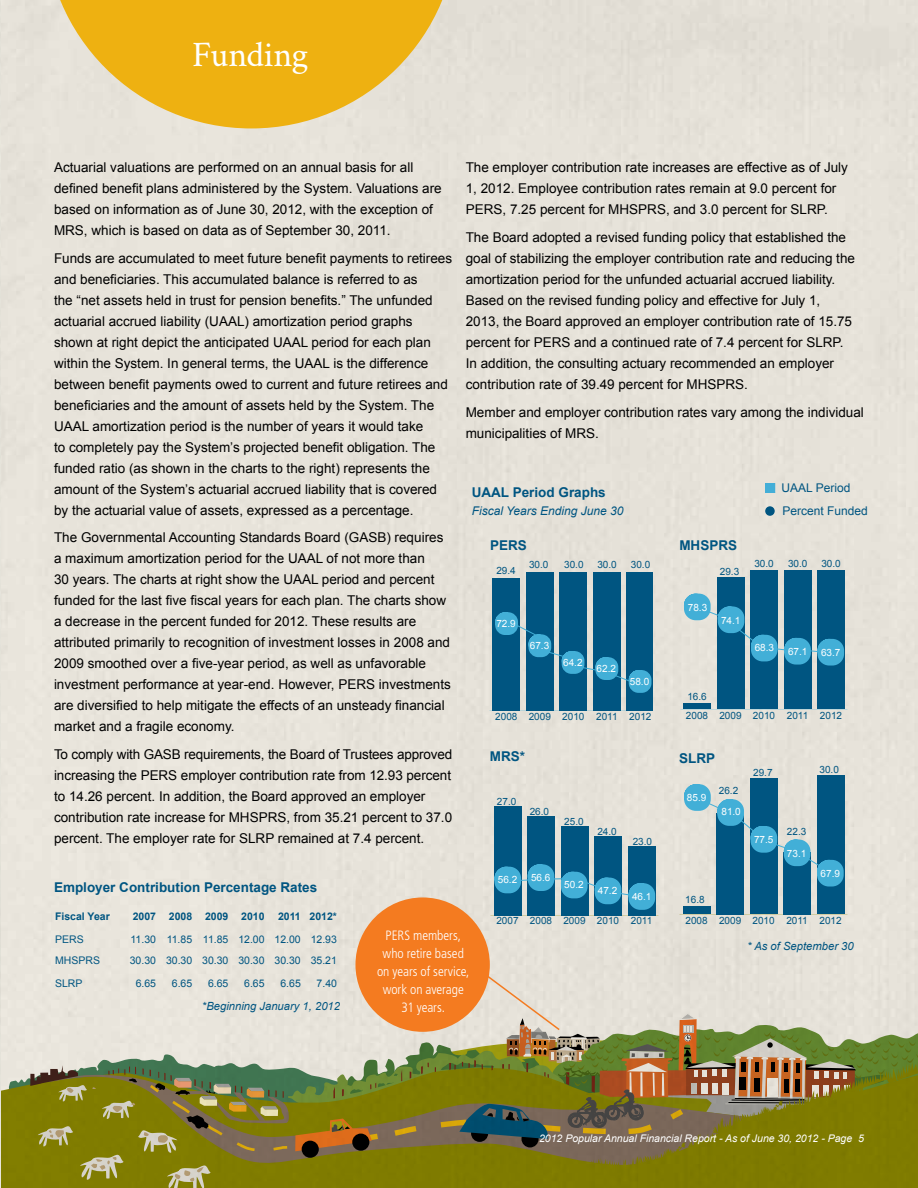
<style>
.page{position:relative;width:918px;height:1188px;background:#fff}
.page>*{position:absolute;margin:0;border:0;box-sizing:border-box;transform-origin:0 0}
.t1{font:36px "Crimson";letter-spacing:-.005em;color:#fff}
.t2{font:13.5px/21px "Arial";color:#000}
.t3{font:700 13.5px "Arial";color:#005581}
.t4{font:300 condensed 13.5px/18px "Frutiger LT Std";letter-spacing:-.005em;color:#fff;text-align:center}
.t5{font:italic 12px "Arial";color:#005581}
.t6{font:12px "Arial";color:#005581}
.t7{font:italic 11.25px "Arial";color:#005581}
.t8{font:10.5px "Arial";color:#005581}
.t9{font:italic 10.5px "Arial";color:#fff}
.t10{font:700 10.5px "Arial";color:#005581}
.t11{font:10.05px "Arial";color:#005581}
.t12{font:10.05px "Arial";color:#fff}
</style>
<div class="page">
<div style="left:1px;top:0;width:917px;height:1062px;background:#e7e3da"></div>
<div style="left:493px;top:578px;width:27px;height:133px;background:#005581"></div>
<div style="left:526px;top:572px;width:27px;height:139px;background:#005581"></div>
<div style="left:560px;top:572px;width:27px;height:139px;background:#005581"></div>
<div style="left:593px;top:572px;width:27px;height:139px;background:#005581"></div>
<div style="left:627px;top:572px;width:26px;height:139px;background:#005581"></div>
<svg style="left:495px;top:612px;width:157px;height:81px"></svg>
<div style="left:683px;top:703px;width:28px;height:6px;background:#005581"></div>
<div style="left:717px;top:578px;width:27px;height:131px;background:#005581"></div>
<div style="left:750px;top:571px;width:28px;height:138px;background:#005581"></div>
<div style="left:784px;top:571px;width:27px;height:138px;background:#005581"></div>
<div style="left:817px;top:571px;width:28px;height:138px;background:#005581"></div>
<svg style="left:684px;top:594px;width:160px;height:72px"></svg>
<div style="left:683px;top:906px;width:27px;height:8px;background:#005581"></div>
<div style="left:717px;top:813px;width:27px;height:101px;background:#005581"></div>
<div style="left:750px;top:779px;width:27px;height:135px;background:#005581"></div>
<div style="left:784px;top:852px;width:27px;height:62px;background:#005581"></div>
<div style="left:817px;top:776px;width:27px;height:138px;background:#005581"></div>
<svg style="left:684px;top:784px;width:160px;height:103px"></svg>
<div style="left:494px;top:806px;width:27px;height:109px;background:#005581"></div>
<div style="left:527px;top:816px;width:28px;height:99px;background:#005581"></div>
<div style="left:561px;top:826px;width:27px;height:89px;background:#005581"></div>
<div style="left:594px;top:836px;width:28px;height:79px;background:#005581"></div>
<div style="left:628px;top:846px;width:27px;height:69px;background:#005581"></div>
<svg style="left:494px;top:864px;width:161px;height:46px"></svg>
<svg style="left:765px;top:483px;width:10px;height:10px"></svg>
<svg style="left:765px;top:506px;width:10px;height:10px"></svg>
<svg style="left:45px;top:0;width:413px;height:128px;background:#ebc052"></svg>
<svg style="left:7px;top:924px;width:911px;height:264px;background:#aca875"></svg>
<div style="left:355px;top:897px;width:135px;height:135px;background:#f47b20;border-radius:50%"></div>
<img style="left:0;top:0;width:1px;height:1188px">
<h1 class="t1" style="left:192px;top:30px;width:118px">Funding</h1>
<p class="t2" style="left:54px;top:157px;width:389px">Actuarial valuations are performed on an annual basis for all defined benefit plans administered by the System. Valuations are based on information as of June 30, 2012, with the exception of MRS, which is based on data as of September 30, 2011.</p>
<p class="t2" style="left:54px;top:248px;width:400px">Funds are accumulated to meet future benefit payments to retirees and beneficiaries. This accumulated balance is referred to as<br>the “net assets held in trust for pension benefits.” The unfunded actuarial accrued liability (UAAL) amortization period graphs shown at right depict the anticipated UAAL period for each plan within the System. In general terms, the UAAL is the difference between benefit payments owed to current and future retirees and beneficiaries and the amount of assets held by the System. The UAAL amortization period is the number of years it would take<br>to completely pay the System’s projected benefit obligation. The funded ratio (as shown in the charts to the right) represents the amount of the System’s actuarial accrued liability that is covered by the actuarial value of assets, expressed as a percentage.</p>
<p class="t2" style="left:54px;top:527px;width:398px">The Governmental Accounting Standards Board (GASB) requires a maximum amortization period for the UAAL of not more than<br>30 years. The charts at right show the UAAL period and percent funded for the last five fiscal years for each plan. The charts show a decrease in the percent funded for 2012. These results are attributed primarily to recognition of investment losses in 2008 and 2009 smoothed over a five-year period, as well as unfavorable investment performance at year-end. However, PERS investments are diversified to help mitigate the effects of an unsteady financial market and a fragile economy.</p>
<p class="t2" style="left:54px;top:744px;width:400px">To comply with GASB requirements, the Board of Trustees approved increasing the PERS employer contribution rate from 12.93 percent to 14.26 percent. In addition, the Board approved an employer contribution rate increase for MHSPRS, from 35.21 percent to 37.0 percent. The employer rate for SLRP remained at 7.4 percent.</p>
<p class="t2" style="left:466px;top:157px;width:384px">The employer contribution rate increases are effective as of July<br>1, 2012. Employee contribution rates remain at 9.0 percent for<br>PERS, 7.25 percent for MHSPRS, and 3.0 percent for SLRP.</p>
<p class="t2" style="left:466px;top:227px;width:391px">The Board adopted a revised funding policy that established the goal of stabilizing the employer contribution rate and reducing the amortization period for the unfunded actuarial accrued liability.<br>Based on the revised funding policy and effective for July 1, 2013, the Board approved an employer contribution rate of 15.75 percent for PERS and a continued rate of 7.4 percent for SLRP.<br>In addition, the consulting actuary recommended an employer contribution rate of 39.49 percent for MHSPRS.</p>
<p class="t2" style="left:466px;top:401px;width:400px">Member and employer contribution rates vary among the individual municipalities of MRS.</p>
<p class="t3" style="left:472px;top:483px;width:136px">UAAL Period Graphs</p>
<p class="t5" style="left:472px;top:503px;width:153px">Fiscal Years Ending June 30</p>
<p class="t3" style="left:490px;top:536px;width:38px">PERS</p>
<p class="t3" style="left:679px;top:536px;width:59px">MHSPRS</p>
<p class="t11" style="left:496px;top:564px;width:21px">29.4</p>
<p class="t11" style="left:529px;top:557px;width:21px">30.0</p>
<p class="t11" style="left:564px;top:558px;width:21px">30.0</p>
<p class="t11" style="left:597px;top:558px;width:21px">30.0</p>
<p class="t11" style="left:631px;top:558px;width:21px">30.0</p>
<p class="t12" style="left:496px;top:617px;width:21px">72.9</p>
<p class="t12" style="left:530px;top:639px;width:21px">67.3</p>
<p class="t12" style="left:563px;top:656px;width:21px">64.2</p>
<p class="t12" style="left:597px;top:662px;width:21px">62.2</p>
<p class="t12" style="left:630px;top:675px;width:21px">58.0</p>
<p class="t12" style="left:688px;top:601px;width:21px">78.3</p>
<p class="t11" style="left:720px;top:565px;width:21px">29.3</p>
<p class="t12" style="left:721px;top:614px;width:21px">74.1</p>
<p class="t11" style="left:687px;top:690px;width:21px">16.6</p>
<p class="t6" style="left:781px;top:480px;width:70px">UAAL Period</p>
<p class="t6" style="left:783px;top:503px;width:87px">Percent Funded</p>
<p class="t11" style="left:754px;top:557px;width:21px">30.0</p>
<p class="t11" style="left:788px;top:557px;width:21px">30.0</p>
<p class="t11" style="left:821px;top:557px;width:21px">30.0</p>
<p class="t12" style="left:755px;top:641px;width:21px">68.3</p>
<p class="t12" style="left:788px;top:644px;width:21px">67.1</p>
<p class="t12" style="left:821px;top:646px;width:21px">63.7</p>
<p class="t11" style="left:495px;top:710px;width:158px">2008 2009 2010 2011 2012</p>
<p class="t11" style="left:686px;top:708px;width:158px">2008 2009 2010 2011 2012</p>
<p class="t3" style="left:490px;top:748px;width:37px">MRS*</p>
<p class="t3" style="left:679px;top:749px;width:38px">SLRP</p>
<p class="t11" style="left:497px;top:795px;width:21px">27.0</p>
<p class="t11" style="left:530px;top:805px;width:21px">26.0</p>
<p class="t11" style="left:564px;top:815px;width:21px">25.0</p>
<p class="t11" style="left:597px;top:825px;width:21px">24.0</p>
<p class="t11" style="left:633px;top:835px;width:21px">23.0</p>
<p class="t12" style="left:687px;top:791px;width:21px">85.9</p>
<p class="t11" style="left:719px;top:784px;width:21px">26.2</p>
<p class="t12" style="left:721px;top:805px;width:21px">81.0</p>
<p class="t11" style="left:753px;top:766px;width:21px">29.7</p>
<p class="t12" style="left:754px;top:833px;width:21px">77.5</p>
<p class="t11" style="left:819px;top:763px;width:21px">30.0</p>
<p class="t11" style="left:787px;top:825px;width:21px">22.3</p>
<p class="t12" style="left:787px;top:847px;width:21px">73.1</p>
<p class="t3" style="left:54px;top:878px;width:265px">Employer Contribution Percentage Rates</p>
<p class="t10" style="left:55px;top:909px;width:56px">Fiscal Year</p>
<p class="t10" style="left:133px;top:909px;width:133px">2007 2008 2009 2010</p>
<p class="t10" style="left:278px;top:909px;width:60px">2011 2012*</p>
<p class="t8" style="left:55px;top:932px;width:30px">PERS</p>
<p class="t8" style="left:131px;top:932px;width:208px">11.30 11.85 11.85 12.00 12.00 12.93</p>
<p class="t8" style="left:55px;top:953px;width:46px">MHSPRS</p>
<p class="t8" style="left:130px;top:953px;width:209px">30.30 30.30 30.30 30.30 30.30 35.21</p>
<p class="t8" style="left:55px;top:976px;width:29px">SLRP</p>
<p class="t8" style="left:136px;top:976px;width:22px">6.65</p>
<p class="t8" style="left:172px;top:976px;width:22px">6.65</p>
<p class="t8" style="left:208px;top:976px;width:22px">6.65</p>
<p class="t8" style="left:244px;top:976px;width:22px">6.65</p>
<p class="t8" style="left:280px;top:976px;width:22px">6.65</p>
<p class="t8" style="left:317px;top:976px;width:22px">7.40</p>
<p class="t7" style="left:202px;top:999px;width:140px">*Beginning January 1, 2012</p>
<p class="t4" style="left:377px;top:926px;width:94px">PERS members, who retire based on years of service, work on average<br>31 years.</p>
<p class="t12" style="left:498px;top:873px;width:21px">56.2</p>
<p class="t12" style="left:531px;top:871px;width:21px">56.6</p>
<p class="t12" style="left:564px;top:878px;width:21px">50.2</p>
<p class="t12" style="left:598px;top:883px;width:21px">47.2</p>
<p class="t12" style="left:632px;top:889px;width:21px">46.1</p>
<p class="t11" style="left:496px;top:914px;width:157px">2007 2008 2009 2010 2011</p>
<p class="t11" style="left:685px;top:893px;width:21px">16.8</p>
<p class="t12" style="left:821px;top:867px;width:21px">67.9</p>
<p class="t11" style="left:686px;top:913px;width:158px">2008 2009 2010 2011 2012</p>
<p class="t7" style="left:747px;top:939px;width:108px">* As of September 30</p>
<p class="t9" style="left:539px;top:1131px;width:326px">2012 Popular Annual Financial Report - As of June 30, 2012 - Page 5</p>
</div>
